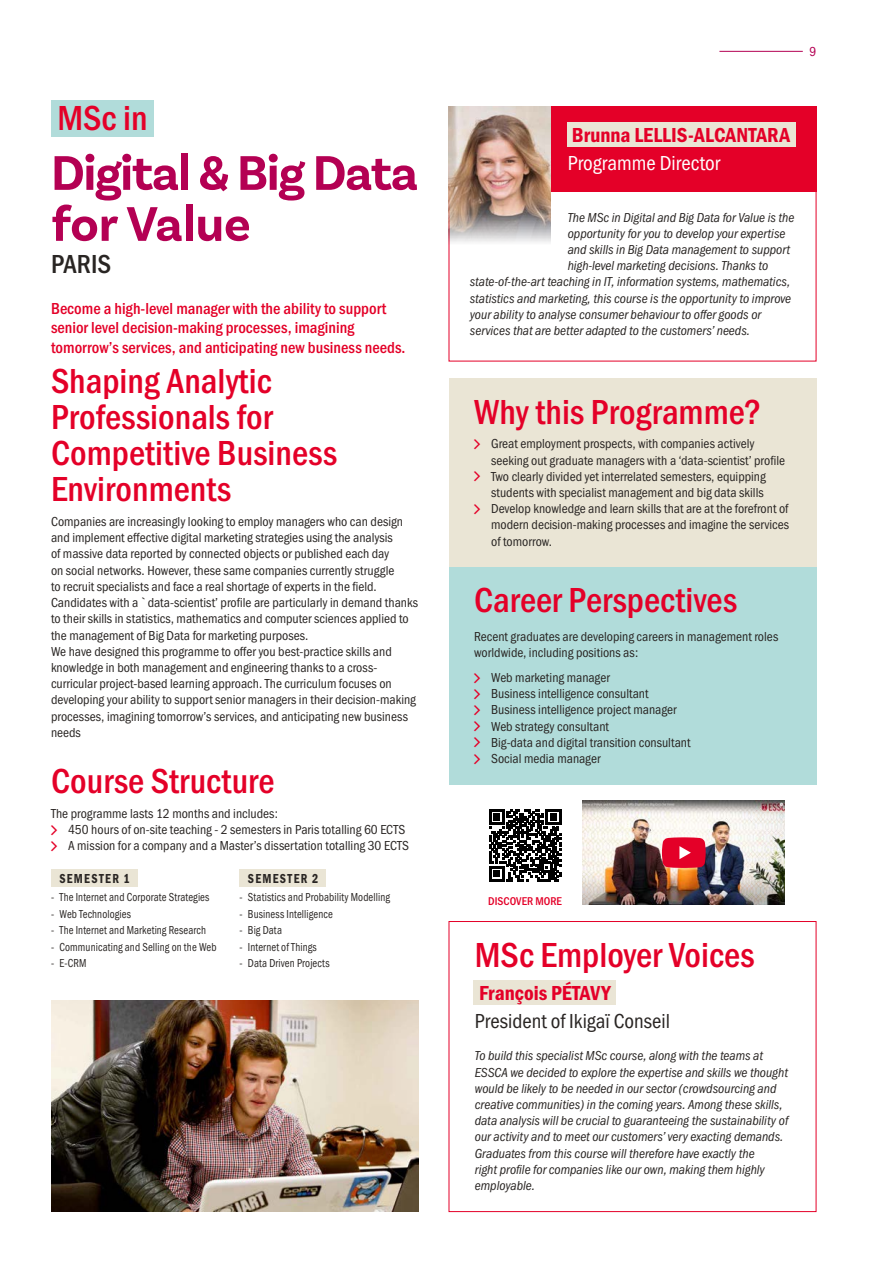
<style>
.page{position:relative;width:893px;height:1263px;background:#fff}
.page>*{position:absolute;margin:0;border:0;box-sizing:border-box;transform-origin:0 0}
.t1{font:700 51px/51px "Basic Sans";letter-spacing:-.025em;color:#b40053}
.t2{font:500 36px/36px "Franklin Gothic URW Cond";color:#e40028}
.t3{font:500 27px "Franklin Gothic URW Cond";color:#292523}
.t4{font:21px "Franklin Gothic URW Con Dem";color:#e40028}
.t5{font:21px "Franklin Gothic URW Cond";color:#292523}
.t6{font:21px "Franklin Gothic URW Cond";color:#fff}
.t7{font:500 16.5px/19.8px "Franklin Gothic URW Cond";color:#e40028}
.t8{font:13.5px/16.2px "Franklin Gothic URW Cond";color:#292523}
.t9{font:13.5px/16.2px "Franklin Gothic URW Con Boo Ita";color:#292523}
.t10{font:13.5px "Franklin Gothic URW Con Dem";letter-spacing:.1em;color:#292523;scale:.9 1}
.t11{font:13.5px "Franklin Gothic URW Cond";color:#b40053}
.t12{font:12px "Franklin Gothic URW Cond";letter-spacing:.01em;color:#292523;scale:.9 1}
.t13{font:500 11.7px "Franklin Gothic URW Cond";color:#e40028}
</style>
<div class="page">
<div style="left:449px;top:567px;width:367px;height:217px;background:#b1dcda"></div>
<svg style="left:448px;top:921px;width:369px;height:291px"></svg>
<img style="left:51px;top:1000px;width:368px;height:212px">
<div style="left:51px;top:100px;width:103px;height:37px;background:#b1dcda"></div>
<div style="left:51px;top:869px;width:86px;height:18px;background:#eae5d5"></div>
<div style="left:239px;top:869px;width:87px;height:18px;background:#eae5d5"></div>
<div style="left:449px;top:378px;width:367px;height:189px;background:#eae5d5"></div>
<img style="left:449px;top:106px;width:102px;height:153px">
<div style="left:551px;top:106px;width:265px;height:85px;background:#e40028"></div>
<div style="left:567px;top:122px;width:228px;height:25px;background:#eae5d5"></div>
<svg style="left:489px;top:809px;width:72px;height:72px"></svg>
<img style="left:583px;top:800px;width:202px;height:105px">
<svg style="left:662px;top:837px;width:44px;height:31px"></svg>
<hr style="left:719px;top:51px;width:84px;height:1px;background:#b40053">
<h2 class="t2" style="left:57px;top:98px;width:92px">MSc in</h2>
<h1 class="t1" style="left:51px;top:148px;width:369px">Digital &amp; Big Data for Value</h1>
<h3 class="t3" style="left:51px;top:245px;width:62px">PARIS</h3>
<p class="t7" style="left:51px;top:297px;width:356px">Become a high-level manager with the ability to support senior level decision-making processes, imagining tomorrow’s services, and anticipating new business needs.</p>
<h2 class="t2" style="left:51px;top:361px;width:288px">Shaping Analytic<br>Professionals for<br>Competitive Business<br>Environments</h2>
<p class="t8" style="left:51px;top:513px;width:369px">Companies are increasingly looking to employ managers who can design and implement effective digital marketing strategies using the analysis<br>of massive data reported by connected objects or published each day<br>on social networks. However, these same companies currently struggle<br>to recruit specialists and face a real shortage of experts in the field.<br>Candidates with a `data-scientist’ profile are particularly in demand thanks to their skills in statistics, mathematics and computer sciences applied to the management of Big Data for marketing purposes.<br>We have designed this programme to offer you best-practice skills and knowledge in both management and engineering thanks to a cross&shy;curricular project-based learning approach. The curriculum focuses on developing your ability to support senior managers in their decision-making processes, imagining tomorrow’s services, and anticipating new business needs</p>
<h2 class="t2" style="left:51px;top:761px;width:225px">Course Structure</h2>
<p class="t8" style="left:68px;top:804px;width:343px;text-indent:-17px">The programme lasts 12 months and includes:<br>450 hours of on-site teaching - 2 semesters in Paris totalling 60 ECTS<br>A mission for a company and a Master’s dissertation totalling 30 ECTS</p>
<p class="t10" style="left:60px;top:869px;width:80px">SEMESTER 1</p>
<p class="t12" style="left:51px;top:889px;width:178px">- The Internet and Corporate Strategies</p>
<p class="t12" style="left:51px;top:905px;width:90px">- Web Technologies</p>
<p class="t12" style="left:51px;top:922px;width:174px">- The Internet and Marketing Research</p>
<p class="t12" style="left:51px;top:938px;width:185px">- Communicating and Selling on the Web</p>
<p class="t12" style="left:51px;top:955px;width:41px">- E-CRM</p>
<p class="t10" style="left:248px;top:869px;width:80px">SEMESTER 2</p>
<p class="t12" style="left:239px;top:889px;width:169px">- Statistics and Probability Modelling</p>
<p class="t12" style="left:239px;top:905px;width:105px">- Business Intelligence</p>
<p class="t12" style="left:239px;top:922px;width:49px">- Big Data</p>
<p class="t12" style="left:239px;top:938px;width:87px">- Internet of Things</p>
<p class="t12" style="left:239px;top:955px;width:102px">- Data Driven Projects</p>
<p class="t11" style="left:809px;top:42px;width:8px">9</p>
<h3 class="t4" style="left:572px;top:121px;width:220px">Brunna LELLIS-ALCANTARA</h3>
<h3 class="t6" style="left:568px;top:148px;width:154px">Programme Director</h3>
<p class="t9" style="left:568px;top:209px;width:228px">The MSc in Digital and Big Data for Value is the</p>
<p class="t9" style="left:568px;top:225px;width:219px">opportunity for you to develop your expertise</p>
<p class="t9" style="left:568px;top:242px;width:224px">and skills in Big Data management to support</p>
<p class="t9" style="left:568px;top:258px;width:202px">high-level marketing decisions. Thanks to</p>
<p class="t9" style="left:470px;top:274px;width:322px">state-of-the-art teaching in IT, information systems, mathematics,</p>
<p class="t9" style="left:470px;top:290px;width:323px">statistics and marketing, this course is the opportunity to improve</p>
<p class="t9" style="left:470px;top:306px;width:293px">your ability to analyse consumer behaviour to offer goods or</p>
<p class="t9" style="left:470px;top:323px;width:282px">services that are better adapted to the customers’ needs.</p>
<h2 class="t2" style="left:474px;top:391px;width:289px">Why this Programme?</h2>
<p class="t8" style="left:491px;top:435px;width:300px">Great employment prospects, with companies actively seeking out graduate managers with a ‘data-scientist’ profile Two clearly divided yet interrelated semesters, equipping students with specialist management and big data skills Develop knowledge and learn skills that are at the forefront of modern decision-making processes and imagine the services of tomorrow.</p>
<h2 class="t2" style="left:474px;top:580px;width:264px">Career Perspectives</h2>
<p class="t8" style="left:474px;top:628px;width:306px">Recent graduates are developing careers in management roles worldwide, including positions as:</p>
<p class="t8" style="left:491px;top:668px;width:201px">Web marketing manager<br>Business intelligence consultant<br>Business intelligence project manager<br>Web strategy consultant<br>Big-data and digital transition consultant<br>Social media manager</p>
<p class="t13" style="left:488px;top:893px;width:75px">DISCOVER MORE</p>
<h2 class="t2" style="left:475px;top:935px;width:281px">MSc Employer Voices</h2>
<h3 class="t4" style="left:479px;top:979px;width:133px">François PÉTAVY</h3>
<h3 class="t5" style="left:475px;top:1006px;width:197px">President of Ikigaï Conseil</h3>
<p class="t9" style="left:475px;top:1048px;width:315px">To build this specialist MSc course, along with the teams at ESSCA we decided to explore the expertise and skills we thought would be likely to be needed in our sector (crowdsourcing and creative communities) in the coming years. Among these skills, data analysis will be crucial to guaranteeing the sustainability of our activity and to meet our customers’ very exacting demands.<br>Graduates from this course will therefore have exactly the<br>right profile for companies like our own, making them highly employable.</p>
</div>
